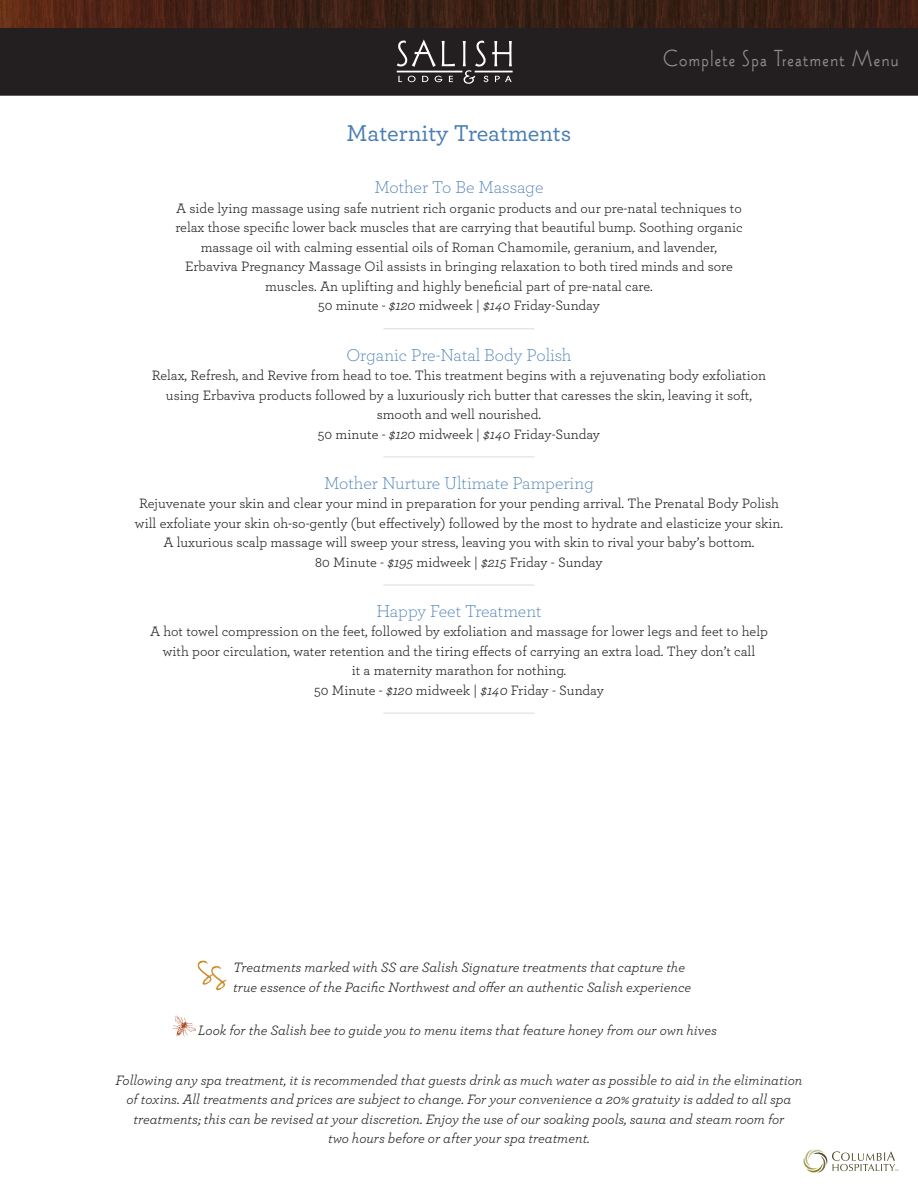
<style>
.page{position:relative;width:918px;height:1188px;background:#fff}
.page>*{position:absolute;margin:0;border:0;box-sizing:border-box;transform-origin:0 0}
.t1{font:24px "Wade Sans Light Plain";letter-spacing:.06em;color:#8f9092}
.h2_no_space_centered{font:500 24px "Archer";color:#497db3}
.h2_no_space_centered-2{font:300 18px "Archer";color:#497db3}
.p_no_space_centered{font:14.25px "Archer";color:#231f20}
.p_no_space_centered-2{font:italic 14.25px "Archer";color:#231f20}
.p_space_after_center{font:14.25px "Archer";color:#231f20}
.s1{font-style:italic}
</style>
<div class="page">
<div style="left:1px;top:2px;width:916px;height:93px;background:#231f20"></div>
<div style="left:0;top:1px;width:918px;height:95px;border:2px solid #231f20"></div>
<img style="left:0;top:0;width:918px;height:27px">
<svg style="left:442px;top:41px;width:13px;height:25px"></svg>
<svg style="left:397px;top:40px;width:39px;height:27px"></svg>
<svg style="left:398px;top:76px;width:4px;height:6px"></svg>
<svg style="left:408px;top:76px;width:8px;height:6px"></svg>
<svg style="left:422px;top:76px;width:6px;height:6px"></svg>
<svg style="left:435px;top:76px;width:7px;height:6px"></svg>
<svg style="left:449px;top:76px;width:4px;height:6px"></svg>
<svg style="left:463px;top:41px;width:49px;height:43px"></svg>
<div style="left:397px;top:71px;width:65px;height:1px;border:1px solid #fff"></div>
<div style="left:475px;top:71px;width:37px;height:1px;border:1px solid #fff"></div>
<hr style="left:383px;top:328px;width:152px;height:1px;background:#dddbda">
<hr style="left:383px;top:457px;width:152px;height:1px;background:#dddbda">
<hr style="left:383px;top:585px;width:152px;height:1px;background:#dddbda">
<hr style="left:383px;top:713px;width:152px;height:1px;background:#dddbda">
<img style="left:172px;top:1015px;width:24px;height:21px">
<img style="left:197px;top:960px;width:30px;height:31px">
<svg style="left:804px;top:1150px;width:94px;height:23px"></svg>
<h1 class="t1" style="left:663px;top:45px;width:237px">Complete Spa Treatment Menu</h1>
<p class="h2_no_space_centered" style="left:347px;top:116px;width:226px">Maternity Treatments</p>
<p class="h2_no_space_centered-2" style="left:374px;top:176px;width:171px">Mother To Be Massage</p>
<p class="p_no_space_centered" style="left:176px;top:198px;width:567px">A side lying massage using safe nutrient rich organic products and our pre-natal techniques to</p>
<p class="p_no_space_centered" style="left:175px;top:218px;width:569px">relax those specific lower back muscles that are carrying that beautiful bump. Soothing organic</p>
<p class="p_no_space_centered" style="left:201px;top:237px;width:518px">massage oil with calming essential oils of Roman Chamomile, geranium, and lavender,</p>
<p class="p_no_space_centered" style="left:185px;top:257px;width:549px">Erbaviva Pregnancy Massage Oil assists in bringing relaxation to both tired minds and sore</p>
<p class="p_no_space_centered" style="left:265px;top:276px;width:389px">muscles. An uplifting and highly beneficial part of pre-natal care.</p>
<p class="p_space_after_center" style="left:318px;top:296px;width:283px">50 minute - <span class="s1">$120</span> midweek | <span class="s1">$140</span> Friday-Sunday</p>
<p class="h2_no_space_centered-2" style="left:346px;top:343px;width:227px">Organic Pre-Natal Body Polish</p>
<p class="p_no_space_centered" style="left:152px;top:365px;width:616px">Relax, Refresh, and Revive from head to toe. This treatment begins with a rejuvenating body exfoliation</p>
<p class="p_no_space_centered" style="left:166px;top:385px;width:588px">using Erbaviva products followed by a luxuriously rich butter that caresses the skin, leaving it soft,</p>
<p class="p_no_space_centered" style="left:377px;top:404px;width:166px">smooth and well nourished.</p>
<p class="p_space_after_center" style="left:318px;top:424px;width:284px">50 minute - <span class="s1">$120</span> midweek | <span class="s1">$140</span> Friday-Sunday</p>
<p class="h2_no_space_centered-2" style="left:324px;top:471px;width:271px">Mother Nurture Ultimate Pampering</p>
<p class="p_no_space_centered" style="left:139px;top:494px;width:641px">Rejuvenate your skin and clear your mind in preparation for your pending arrival. The Prenatal Body Polish</p>
<p class="p_no_space_centered" style="left:135px;top:513px;width:650px">will exfoliate your skin oh-so-gently (but effectively) followed by the most to hydrate and elasticize your skin.</p>
<p class="p_no_space_centered" style="left:163px;top:533px;width:593px">A luxurious scalp massage will sweep your stress, leaving you with skin to rival your baby’s bottom.</p>
<p class="p_space_after_center" style="left:315px;top:552px;width:289px">80 Minute - <span class="s1">$195</span> midweek | <span class="s1">$215</span> Friday - Sunday</p>
<p class="h2_no_space_centered-2" style="left:376px;top:599px;width:167px">Happy Feet Treatment</p>
<p class="p_no_space_centered" style="left:150px;top:622px;width:619px">A hot towel compression on the feet, followed by exfoliation and massage for lower legs and feet to help</p>
<p class="p_no_space_centered" style="left:163px;top:641px;width:594px">with poor circulation, water retention and the tiring effects of carrying an extra load. They don’t call</p>
<p class="p_no_space_centered" style="left:352px;top:661px;width:216px">it a maternity marathon for nothing.</p>
<p class="p_space_after_center" style="left:314px;top:680px;width:291px">50 Minute - <span class="s1">$120</span> midweek | <span class="s1">$140</span> Friday - Sunday</p>
<p class="p_no_space_centered-2" style="left:233px;top:958px;width:453px">Treatments marked with SS are Salish Signature treatments that capture the</p>
<p class="p_no_space_centered-2" style="left:233px;top:977px;width:459px">true essence of the Pacific Northwest and offer an authentic Salish experience</p>
<p class="p_no_space_centered-2" style="left:198px;top:1020px;width:521px">Look for the Salish bee to guide you to menu items that feature honey from our own hives</p>
<p class="p_no_space_centered-2" style="left:115px;top:1070px;width:689px">Following any spa treatment, it is recommended that guests drink as much water as possible to aid in the elimination</p>
<p class="p_no_space_centered-2" style="left:126px;top:1089px;width:667px">of toxins. All treatments and prices are subject to change. For your convenience a 20% gratuity is added to all spa</p>
<p class="p_no_space_centered-2" style="left:134px;top:1109px;width:652px">treatments; this can be revised at your discretion. Enjoy the use of our soaking pools, sauna and steam room for</p>
<p class="p_no_space_centered-2" style="left:328px;top:1128px;width:263px">two hours before or after your spa treatment.</p>
</div>
